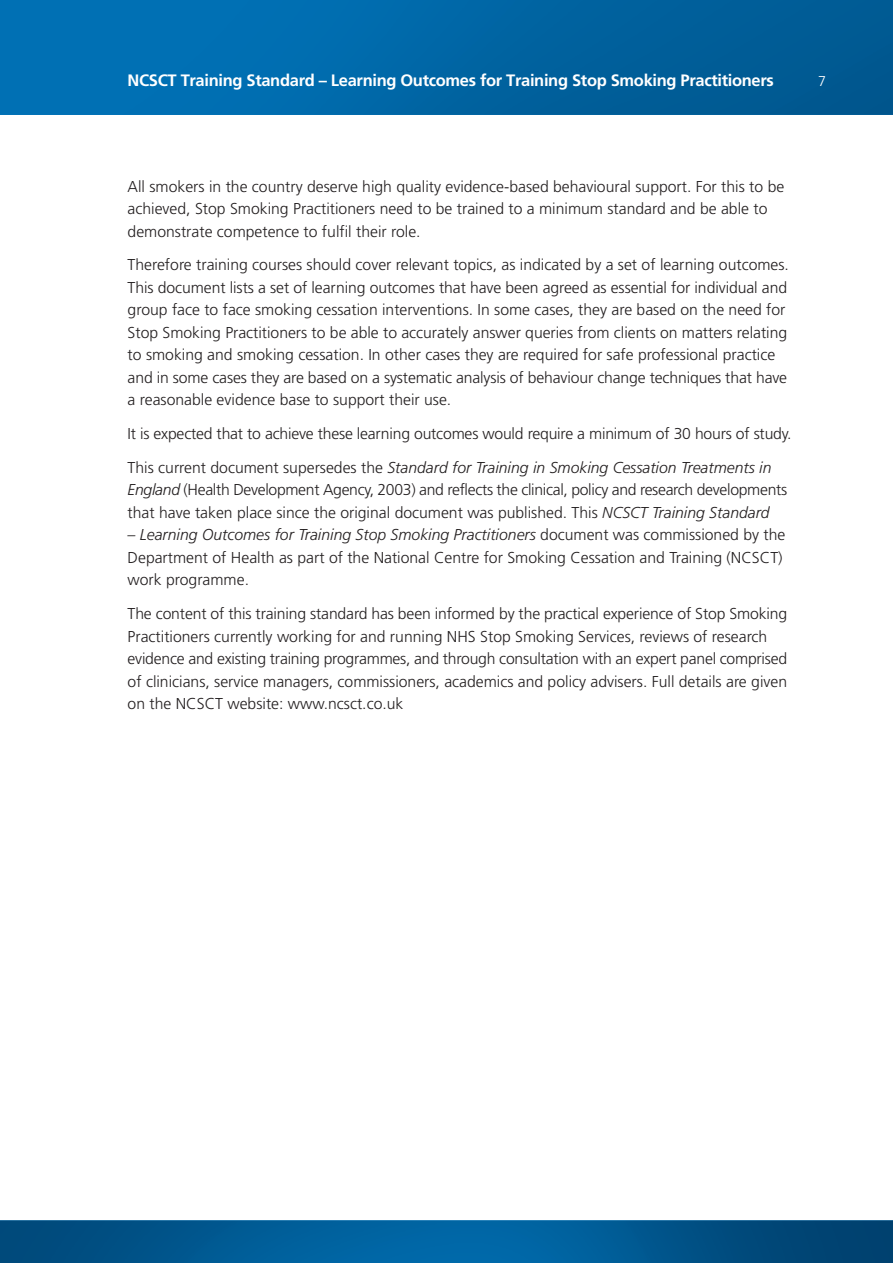
<style>
.page{position:relative;width:893px;height:1263px;background:#fff}
.page>*{position:absolute;margin:0;border:0;box-sizing:border-box;transform-origin:0 0}
.t1{font:700 16.5px "Frutiger";letter-spacing:-.02em;color:#fff}
.t2{font:300 15.75px/22.5px "Frutiger";color:#231f20}
.t3{font:300 15.75px/22.5px "Frutiger";letter-spacing:-.02em;color:#231f20}
.t4{font:300 14.25px "Frutiger";color:#fff}
.s1{font-style:italic}
</style>
<div class="page">
<img style="left:0;top:0;width:892px;height:1263px">
<p class="t1" style="left:128px;top:73px;width:647px">NCSCT Training Standard – Learning Outcomes for Training Stop Smoking Practitioners</p>
<p class="t4" style="left:818px;top:75px;width:9px">7</p>
<p class="t2" style="left:128px;top:176px;width:658px">All smokers in the country deserve high quality evidence-based behavioural support. For this to be achieved, Stop Smoking Practitioners need to be trained to a minimum standard and be able to demonstrate competence to fulfil their role.</p>
<p class="t2" style="left:128px;top:255px;width:663px">Therefore training courses should cover relevant topics, as indicated by a set of learning outcomes.<br>This document lists a set of learning outcomes that have been agreed as essential for individual and group face to face smoking cessation interventions. In some cases, they are based on the need for Stop Smoking Practitioners to be able to accurately answer queries from clients on matters relating to smoking and smoking cessation. In other cases they are required for safe professional practice and in some cases they are based on a systematic analysis of behaviour change techniques that have a reasonable evidence base to support their use.</p>
<p class="t2" style="left:128px;top:418px;width:665px;line-height:33.8px">It is expected that to achieve these learning outcomes would require a minimum of 30 hours of study.<br>This current document supersedes the <span class="s1">Standard for Training in Smoking Cessation Treatments in</span></p>
<p class="t3" style="left:128px;top:480px;width:661px"><span class="s1">England</span> (Health Development Agency, 2003) and reflects the clinical, policy and research developments that have taken place since the original document was published. This <span class="s1">NCSCT Training Standard</span></p>
<p class="t2" style="left:128px;top:525px;width:659px"><span class="s1">– Learning Outcomes for Training Stop Smoking Practitioners</span> document was commissioned by the<br>Department of Health as part of the National Centre for Smoking Cessation and Training (NCSCT) work programme.</p>
<p class="t2" style="left:128px;top:604px;width:661px">The content of this training standard has been informed by the practical experience of Stop Smoking Practitioners currently working for and running NHS Stop Smoking Services, reviews of research evidence and existing training programmes, and through consultation with an expert panel comprised of clinicians, service managers, commissioners, academics and policy advisers. Full details are given on the NCSCT website: www.ncsct.co.uk</p>
</div>
